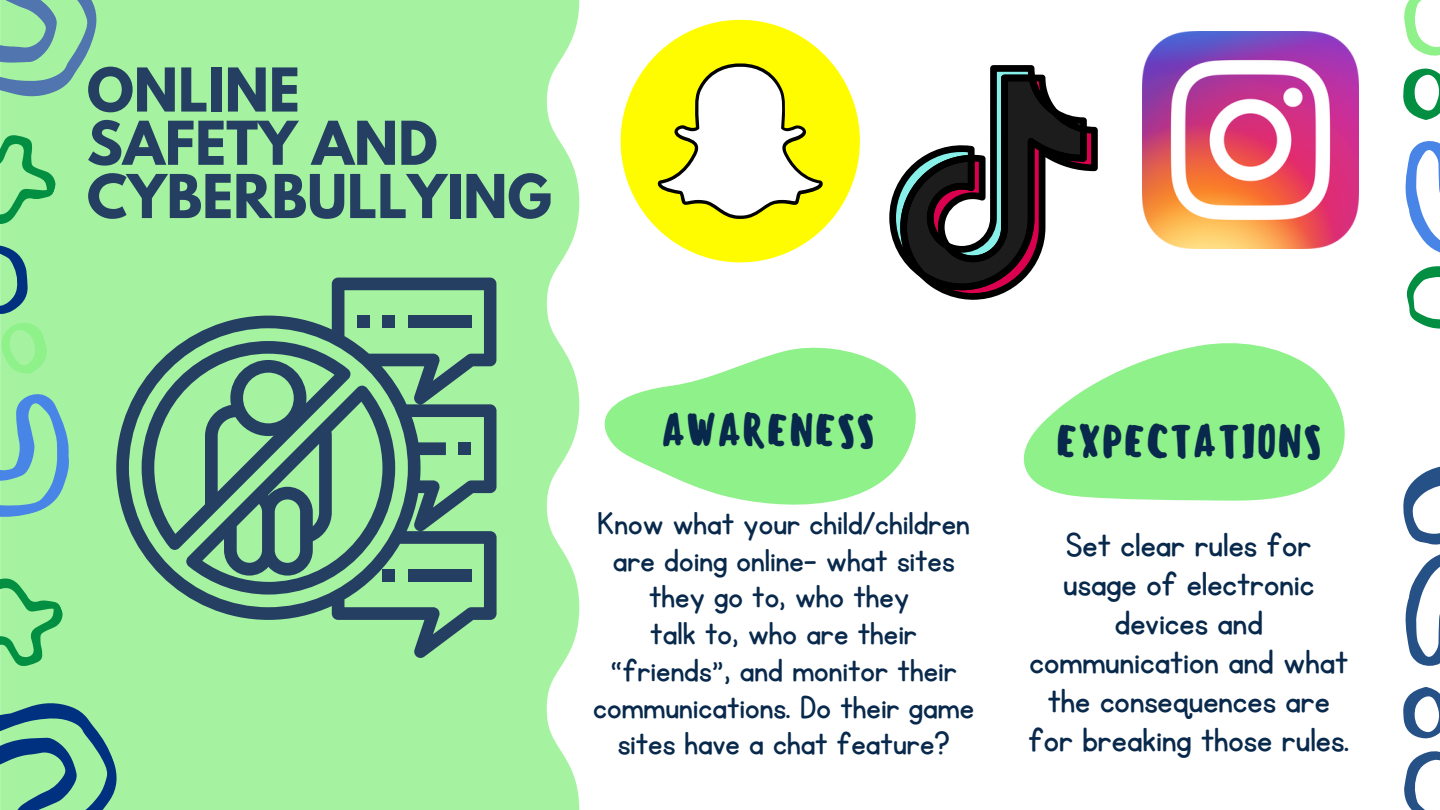
<style>
.page{position:relative;width:1440px;height:810px;background:#fff}
.page>*{position:absolute;margin:0;border:0;box-sizing:border-box;transform-origin:0 0}
.t1{font:700 53.5px/53.2px "League Spartan";color:#253f63}
.t2{font:500 44px "Sensei";color:#08294b}
.t3{font:39px/39px "KG Primary Penmanship";color:#08294b;text-align:center}
.t4{font:37.1px/36.8px "KG Primary Penmanship";color:#08294b;text-align:center}
</style>
<div class="page">
<svg style="left:1023px;top:343px;width:322px;height:158px;fill:#8ff18a"></svg>
<svg style="left:604px;top:262px;width:312px;height:243px"></svg>
<div style="left:133px;top:0;width:446px;height:810px;background:#a5f3a1"></div>
<svg style="left:0;top:0;width:133px;height:810px;background:#92de9f"></svg>
<svg style="left:1404px;top:0;width:36px;height:253px"></svg>
<svg style="left:1404px;top:266px;width:36px;height:278px"></svg>
<svg style="left:1404px;top:554px;width:36px;height:256px"></svg>
<svg style="left:116px;top:278px;width:380px;height:380px;background:#79b68b"></svg>
<div style="left:357px;top:316px;width:13px;height:12px;background:#253f63"></div>
<div style="left:383px;top:316px;width:12px;height:12px;background:#253f63"></div>
<div style="left:408px;top:316px;width:63px;height:12px;background:#253f63"></div>
<div style="left:383px;top:569px;width:12px;height:13px;background:#253f63"></div>
<div style="left:408px;top:569px;width:63px;height:13px;background:#253f63"></div>
<div style="left:459px;top:442px;width:12px;height:13px;background:#253f63"></div>
<svg style="left:621px;top:20px;width:239px;height:242px;fill:#fffc00"></svg>
<svg style="left:658px;top:63px;width:165px;height:156px"></svg>
<svg style="left:889px;top:65px;width:209px;height:239px"></svg>
<img style="left:1142px;top:32px;width:217px;height:216px">
<p class="t1" style="left:87px;top:70px;width:215px">ONLINE</p>
<p class="t1" style="left:87px;top:124px;width:466px">SAFETY AND<br>CYBERBULLYING</p>
<p class="t2" style="left:661px;top:404px;width:216px">AWARENESS</p>
<p class="t4" style="left:598px;top:506px;width:374px">Know what your child/children are doing online- what sites they go to, who they</p>
<p class="t4" style="left:593px;top:616px;width:382px">talk to, who are their “friends”, and monitor their communications. Do their game sites have a chat feature?</p>
<p class="t2" style="left:1056px;top:415px;width:268px">EXPECTATIONS</p>
<p class="t3" style="left:1028px;top:526px;width:322px">Set clear rules for usage of electronic devices and communication and what the consequences are for breaking those rules.</p>
</div>
